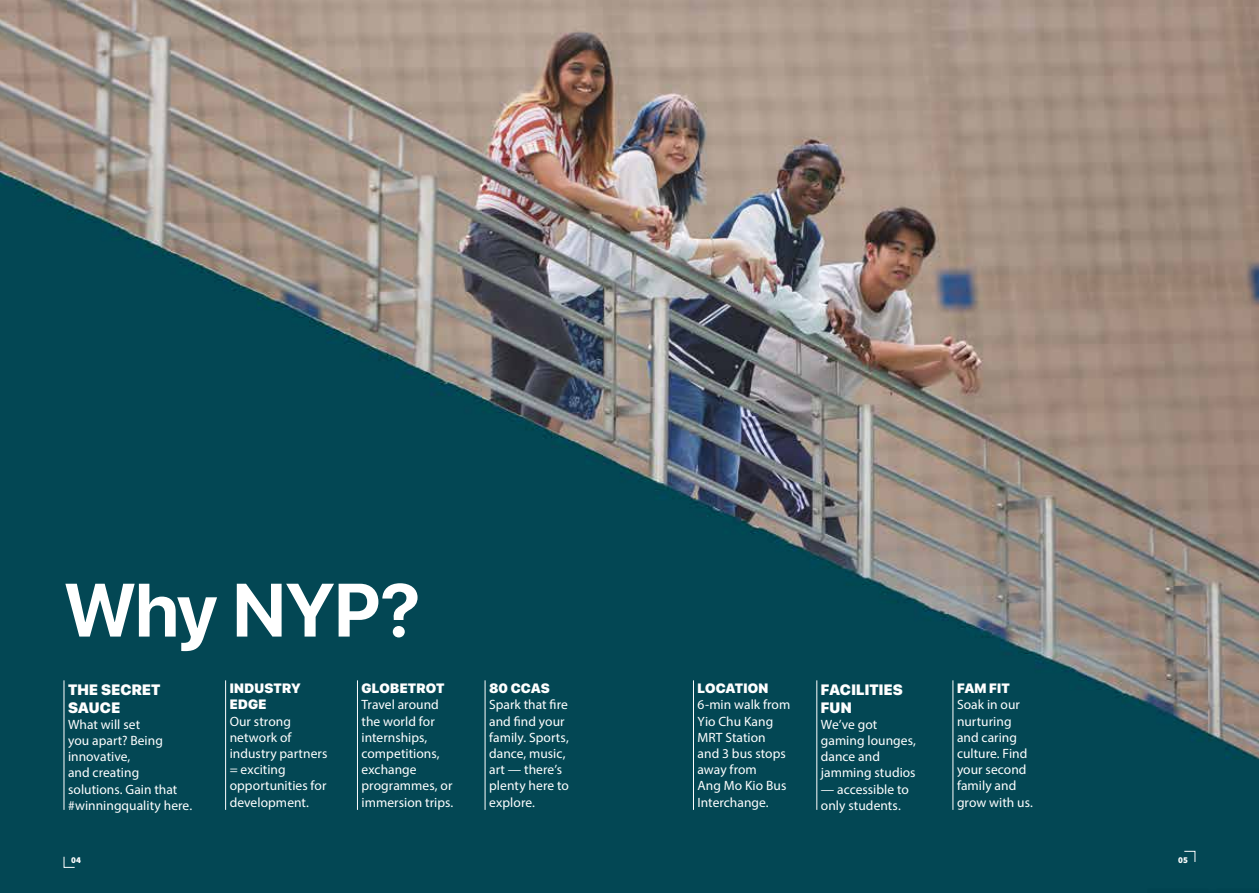
<style>
.page{position:relative;width:1259px;height:893px;background:#fff}
.page>*{position:absolute;margin:0;border:0;box-sizing:border-box;transform-origin:0 0}
.t1{font:700 75px "SF Pro Display";letter-spacing:-.01em;color:#fff}
.t2{font:900 15px/18px "SF Pro Display";letter-spacing:.015em;color:#fff}
.t3{font:13.5px/16.2px "Myriad Pro";letter-spacing:.005em;color:#fff}
.t4{font:900 13.5px/16.2px "SF Pro Display";letter-spacing:.01em;color:#fff}
.t5{font:9px "Source Sans Variable";color:#fff}
</style>
<div class="page">
<img style="left:0;top:0;width:1259px;height:893px">
<hr style="left:64px;top:680px;width:1px;height:130px;background:#fff">
<hr style="left:225px;top:680px;width:1px;height:130px;background:#fff">
<hr style="left:357px;top:680px;width:1px;height:130px;background:#fff">
<hr style="left:485px;top:680px;width:1px;height:130px;background:#fff">
<svg style="left:64px;top:856px;width:11px;height:12px"></svg>
<hr style="left:693px;top:680px;width:1px;height:130px;background:#fff">
<svg style="left:1183px;top:851px;width:12px;height:11px"></svg>
<hr style="left:816px;top:680px;width:1px;height:130px;background:#fff">
<hr style="left:952px;top:680px;width:1px;height:130px;background:#fff">
<h1 class="t1" style="left:64px;top:567px;width:358px">Why NYP?</h1>
<p class="t2" style="left:68px;top:680px;width:94px">THE SECRET<br>SAUCE</p>
<p class="t3" style="left:68px;top:716px;width:126px">What will set<br>you apart? Being innovative,<br>and creating solutions. Gain that #winningquality here.</p>
<p class="t4" style="left:230px;top:680px;width:73px">INDUSTRY<br>EDGE</p>
<p class="t3" style="left:230px;top:713px;width:99px">Our strong network of industry partners = exciting opportunities for development.</p>
<p class="t4" style="left:361px;top:680px;width:85px">GLOBETROT</p>
<p class="t3" style="left:361px;top:697px;width:93px">Travel around the world for internships, competitions, exchange programmes, or immersion trips.</p>
<p class="t5" style="left:71px;top:854px;width:11px">04</p>
<p class="t4" style="left:489px;top:680px;width:62px">80 CCAS</p>
<p class="t3" style="left:489px;top:697px;width:81px">Spark that fire and find your family. Sports, dance, music, art — there’s plenty here to explore.</p>
<p class="t4" style="left:697px;top:680px;width:72px">LOCATION</p>
<p class="t3" style="left:697px;top:697px;width:94px">6-min walk from<br>Yio Chu Kang<br>MRT Station and 3 bus stops away from<br>Ang Mo Kio Bus<br>Interchange.</p>
<p class="t2" style="left:821px;top:680px;width:83px">FACILITIES<br>FUN</p>
<p class="t3" style="left:821px;top:716px;width:97px">We’ve got gaming lounges, dance and jamming studios</p>
<p class="t3" style="left:821px;top:781px;width:90px">— accessible to only students.</p>
<p class="t4" style="left:957px;top:680px;width:54px">FAM FIT</p>
<p class="t3" style="left:957px;top:697px;width:77px">Soak in our nurturing and caring culture. Find your second family and grow with us.</p>
<p class="t5" style="left:1178px;top:854px;width:11px">05</p>
</div>
